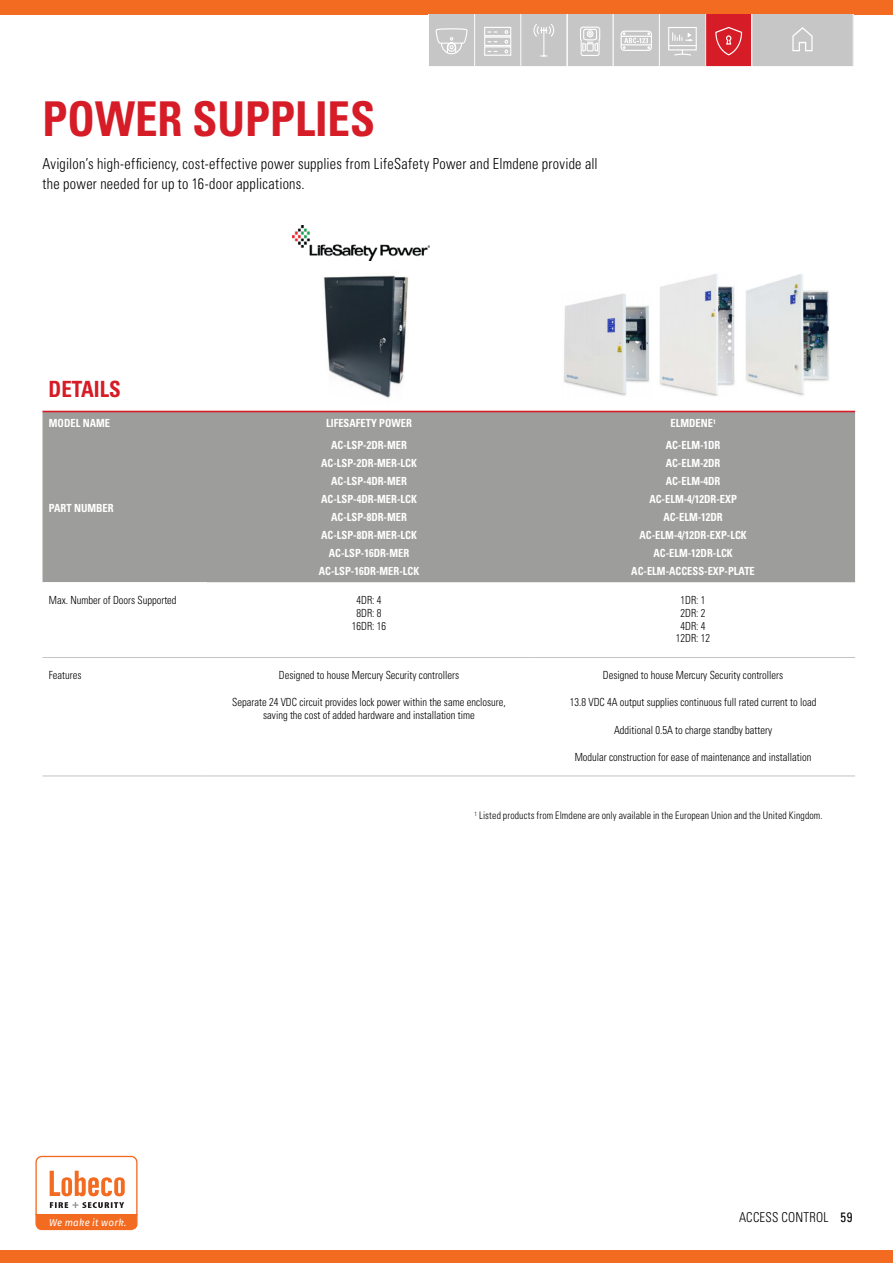
<style>
.page{position:relative;width:893px;height:1263px;background:#fff}
.page>*{position:absolute;margin:0;border:0;box-sizing:border-box;transform-origin:0 0}
.t1{font:700 condensed 48px "Univers LT Std";color:#d61c26;scale:.94 1}
.t2{font:700 condensed 22.35px "Univers LT Std";color:#d61c26;scale:.94 1}
.t3{font:300 condensed 15.15px/19.6px "Univers LT Std";letter-spacing:.02em;color:#000;scale:.94 1}
.t4{font:300 condensed 13.65px "Univers LT Std";letter-spacing:.02em;color:#000;scale:.94 1}
.t5{font:300 condensed 11.25px/12.8px "Univers LT Std";color:#000;text-align:center;scale:.94 1}
.t6{font:700 condensed 11.25px/17.9px "Univers LT Std";color:#fff;text-align:center;scale:.94 1}
.t7{font:300 condensed 10.35px "Univers LT Std";letter-spacing:.015em;color:#000;scale:.94 1}
.t8{font:italic 10.05px "Fira Sans";letter-spacing:.02em;color:#fff}
.s1{font-weight:400}
</style>
<div class="page">
<div style="left:0;top:1250px;width:893px;height:13px;background:#f36b21"></div>
<div style="left:0;top:0;width:893px;height:14px;background:#f36b21"></div>
<svg style="left:35px;top:1155px;width:103px;height:76px"></svg>
<div style="left:43px;top:412px;width:812px;height:170px;background:#9d9d9c"></div>
<hr style="left:531px;top:775px;width:324px;height:1px;background:#c6c6c6">
<hr style="left:43px;top:411px;width:164px;height:1px;background:#d61c26">
<hr style="left:207px;top:411px;width:324px;height:1px;background:#d61c26">
<hr style="left:531px;top:411px;width:324px;height:1px;background:#d61c26">
<hr style="left:43px;top:775px;width:164px;height:1px;background:#c6c6c6">
<hr style="left:207px;top:775px;width:324px;height:1px;background:#c6c6c6">
<hr style="left:43px;top:657px;width:164px;height:1px;background:#c6c6c6">
<hr style="left:207px;top:657px;width:324px;height:1px;background:#c6c6c6">
<hr style="left:531px;top:657px;width:324px;height:1px;background:#c6c6c6">
<img style="left:324px;top:275px;width:85px;height:123px">
<img style="left:563px;top:293px;width:87px;height:103px">
<img style="left:659px;top:274px;width:76px;height:122px">
<img style="left:745px;top:274px;width:84px;height:122px">
<img style="left:293px;top:225px;width:136px;height:35px">
<svg style="left:429px;top:14px;width:425px;height:53px;background:#cdbbbc"></svg>
<p class="t1" style="left:43px;top:89px;width:355px">POWER SUPPLIES</p>
<p class="t3" style="left:43px;top:154px;width:592px">Avigilon’s high-efficiency, cost-effective power supplies from LifeSafety Power and Elmdene provide all the power needed for up to 16-door applications.</p>
<p class="t2" style="left:49px;top:375px;width:78px">DETAILS</p>
<p class="t6" style="left:49px;top:414px;width:67px">MODEL NAME</p>
<p class="t6" style="left:326px;top:414px;width:93px">LIFESAFETY POWER</p>
<p class="t6" style="left:670px;top:414px;width:50px">ELMDENE<sup>1</sup></p>
<p class="t6" style="left:49px;top:499px;width:70px">PART NUMBER</p>
<p class="t6" style="left:319px;top:436px;width:108px">AC-LSP-2DR-MER<br>AC-LSP-2DR-MER-LCK<br>AC-LSP-4DR-MER<br>AC-LSP-4DR-MER-LCK<br>AC-LSP-8DR-MER<br>AC-LSP-8DR-MER-LCK<br>AC-LSP-16DR-MER<br>AC-LSP-16DR-MER-LCK</p>
<p class="t6" style="left:631px;top:436px;width:133px">AC-ELM-1DR<br>AC-ELM-2DR<br>AC-ELM-4DR<br>AC-ELM-4/12DR-EXP<br>AC-ELM-12DR<br>AC-ELM-4/12DR-EXP-LCK<br>AC-ELM-12DR-LCK<br>AC-ELM-ACCESS-EXP-PLATE</p>
<p class="t5" style="left:49px;top:594px;width:137px">Max. Number of Doors Supported</p>
<p class="t5" style="left:352px;top:594px;width:38px">4DR: 4<br>8DR: 8<br>16DR: 16</p>
<p class="t5" style="left:676px;top:594px;width:38px">1DR: 1<br>2DR: 2<br>4DR: 4<br>12DR: 12</p>
<p class="t5" style="left:49px;top:669px;width:36px">Features</p>
<p class="t5" style="left:279px;top:669px;width:193px">Designed to house Mercury Security controllers</p>
<p class="t5" style="left:232px;top:696px;width:292px">Separate 24 VDC circuit provides lock power within the same enclosure, saving the cost of added hardware and installation time</p>
<p class="t5" style="left:603px;top:669px;width:193px">Designed to house Mercury Security controllers</p>
<p class="t5" style="left:570px;top:696px;width:264px">13.8 VDC 4A output supplies continuous full rated current to load</p>
<p class="t5" style="left:614px;top:723px;width:170px">Additional 0.5A to charge standby battery</p>
<p class="t5" style="left:575px;top:750px;width:253px">Modular construction for ease of maintenance and installation</p>
<p class="t8" style="left:49px;top:1215px;width:79px">We make it work.</p>
<p class="t7" style="left:475px;top:809px;width:372px"><sup>1</sup> Listed products from Elmdene are only available in the European Union and the United Kingdom.</p>
<p class="t4" style="left:739px;top:1209px;width:122px">ACCESS CONTROL <span class="s1">59</span></p>
</div>
